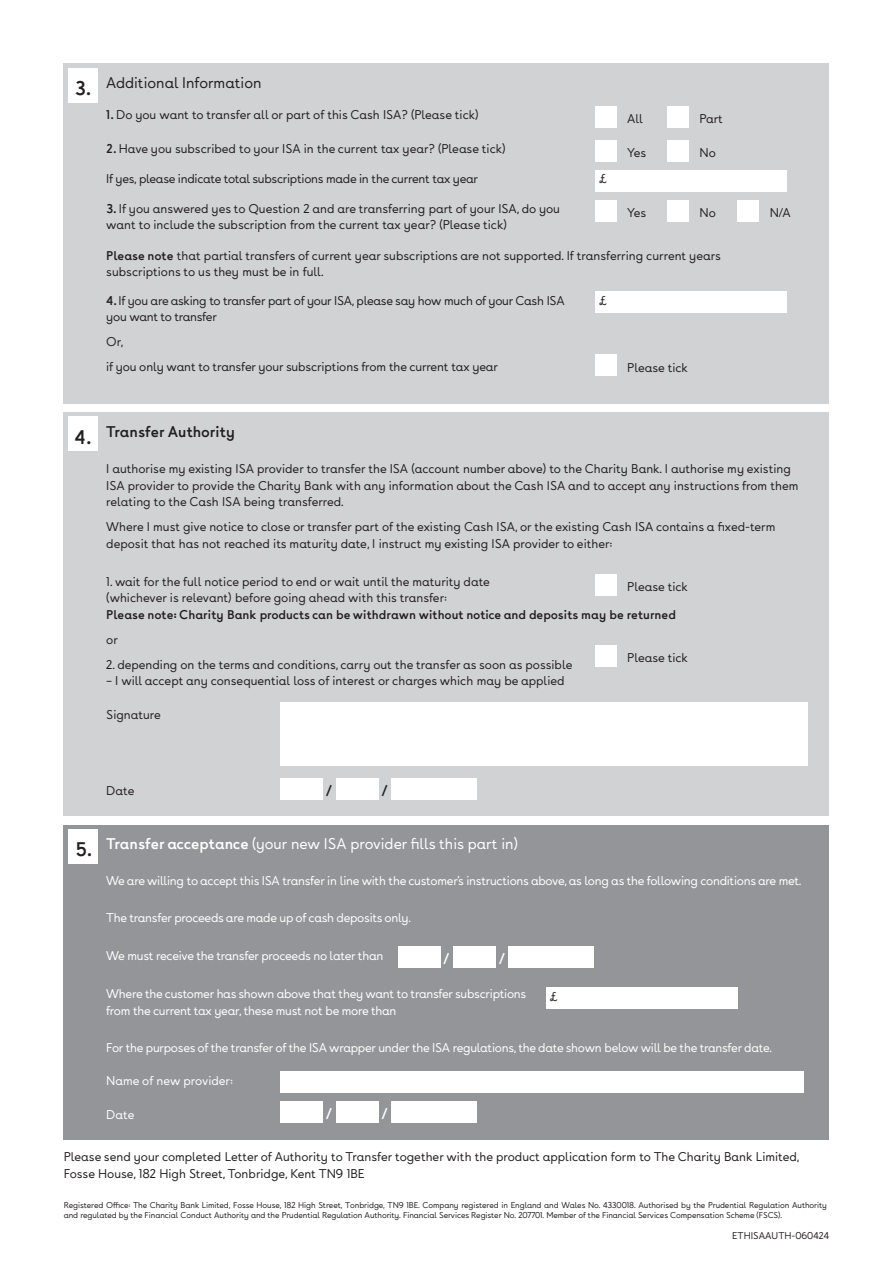
<style>
.page{position:relative;width:893px;height:1263px;background:#fff}
.page>*{position:absolute;margin:0;border:0;box-sizing:border-box;transform-origin:0 0}
.t1{font:700 21px "Buenos Aires";color:#231f20}
._02_Text_bold_para{font:500 16.5px "Buenos Aires";color:#fff}
._02_Text_bold_para-2{font:500 16.5px "Buenos Aires";color:#231f20}
._02_Text_bold_para-3{font:700 16.5px "Buenos Aires";color:#231f20}
.t2{font:700 16.5px "Buenos Aires";color:#fff}
._03_body{font:500 13.5px/16.5px "Buenos Aires";color:#231f20}
._03_body-2{font:500 13.5px/16.5px "Buenos Aires";letter-spacing:-.02em;color:#fff}
._03_body-3{font:500 13.5px/16.5px "Buenos Aires";letter-spacing:-.02em;color:#231f20}
._03_body-4{font:500 13.5px "Buenos Aires";color:#fff}
.t3{font:500 10.5px "Buenos Aires";color:#231f20}
.t4{font:500 9px/10.5px "Buenos Aires";letter-spacing:-.01em;color:#231f20}
.s1{font-weight:700}
</style>
<div class="page">
<div style="left:64px;top:412px;width:765px;height:404px;background:#d1d2d4"></div>
<div style="left:64px;top:64px;width:765px;height:340px;background:#d1d2d4"></div>
<div style="left:68px;top:68px;width:30px;height:34px;background:#fff"></div>
<div style="left:68px;top:417px;width:30px;height:34px;background:#fff"></div>
<div style="left:595px;top:170px;width:192px;height:21px;background:#fff"></div>
<div style="left:595px;top:292px;width:192px;height:21px;background:#fff"></div>
<div style="left:595px;top:106px;width:22px;height:22px;background:#fff"></div>
<div style="left:668px;top:106px;width:21px;height:22px;background:#fff"></div>
<div style="left:595px;top:140px;width:22px;height:22px;background:#fff"></div>
<div style="left:668px;top:140px;width:21px;height:22px;background:#fff"></div>
<div style="left:595px;top:355px;width:22px;height:21px;background:#fff"></div>
<div style="left:595px;top:574px;width:22px;height:21px;background:#fff"></div>
<div style="left:595px;top:645px;width:22px;height:21px;background:#fff"></div>
<div style="left:595px;top:200px;width:22px;height:21px;background:#fff"></div>
<div style="left:668px;top:200px;width:21px;height:21px;background:#fff"></div>
<div style="left:738px;top:200px;width:21px;height:21px;background:#fff"></div>
<div style="left:64px;top:825px;width:765px;height:315px;background:#939598"></div>
<div style="left:68px;top:829px;width:30px;height:34px;background:#fff"></div>
<div style="left:281px;top:778px;width:42px;height:21px;background:#fff"></div>
<div style="left:281px;top:1101px;width:42px;height:22px;background:#fff"></div>
<div style="left:398px;top:946px;width:43px;height:22px;background:#fff"></div>
<div style="left:336px;top:778px;width:42px;height:21px;background:#fff"></div>
<div style="left:336px;top:1101px;width:42px;height:22px;background:#fff"></div>
<div style="left:453px;top:946px;width:43px;height:22px;background:#fff"></div>
<div style="left:391px;top:778px;width:85px;height:21px;background:#fff"></div>
<div style="left:391px;top:1101px;width:85px;height:22px;background:#fff"></div>
<div style="left:509px;top:946px;width:85px;height:22px;background:#fff"></div>
<div style="left:281px;top:702px;width:527px;height:63px;background:#fff"></div>
<div style="left:546px;top:987px;width:191px;height:22px;background:#fff"></div>
<div style="left:281px;top:1071px;width:523px;height:22px;background:#fff"></div>
<p class="t1" style="left:75px;top:76px;width:18px">3.</p>
<p class="_02_Text_bold_para-2" style="left:106px;top:72px;width:157px">Additional Information</p>
<p class="_03_body" style="left:106px;top:106px;width:374px"><span class="s1">1.</span> Do you want to transfer all or part of this Cash ISA? (Please tick(</p>
<p class="_03_body" style="left:106px;top:140px;width:401px"><span class="s1">2.</span> Have you subscribed to your ISA in the current tax year? (Please tick(</p>
<p class="_03_body-3" style="left:106px;top:170px;width:373px">If yes, please indicate total subscriptions made in the current tax year</p>
<p class="_03_body" style="left:106px;top:200px;width:455px"><span class="s1">3.</span> If you answered yes to Question 2 and are transferring part of your ISA, do you want to include the subscription from the current tax year? (Please tick(</p>
<p class="_03_body" style="left:599px;top:170px;width:9px">£</p>
<p class="_03_body" style="left:627px;top:110px;width:17px">All</p>
<p class="_03_body" style="left:627px;top:144px;width:21px">Yes</p>
<p class="_03_body" style="left:627px;top:204px;width:21px">Yes</p>
<p class="_03_body" style="left:699px;top:110px;width:25px">Part</p>
<p class="_03_body" style="left:699px;top:144px;width:18px">No</p>
<p class="_03_body" style="left:699px;top:204px;width:18px">No</p>
<p class="_03_body" style="left:106px;top:246px;width:616px"><span class="s1">Please note</span> that partial transfers of current year subscriptions are not supported If. transferring current years subscriptions to us they must be in full.</p>
<p class="_03_body-3" style="left:106px;top:292px;width:460px"><span class="s1">4.</span>If you are asking to transfer part of your ISA, please say how much of your Cash ISA you want to transfer</p>
<p class="_03_body" style="left:106px;top:333px;width:19px">Or,</p>
<p class="_03_body" style="left:106px;top:358px;width:393px">if you only want to transfer your subscriptions from the current tax year</p>
<p class="_03_body" style="left:599px;top:292px;width:9px">£</p>
<p class="_03_body" style="left:627px;top:359px;width:62px">Please tick</p>
<p class="t1" style="left:75px;top:424px;width:18px">4.</p>
<p class="_02_Text_bold_para-3" style="left:106px;top:421px;width:130px">Transfer Authority</p>
<p class="_03_body" style="left:770px;top:204px;width:23px">N A/</p>
<p class="_03_body" style="left:106px;top:460px;width:694px">I authorise my existing ISA provider to transfer the ISA (account number above) to the Charity Bank I. authorise my existing<br>ISA provider to provide the Charity Bank with any information about the Cash ISA and to accept any instructions from them relating to the Cash ISA being transferred.</p>
<p class="_03_body" style="left:106px;top:518px;width:671px">Where I must give notice to close or transfer part of the existing Cash ISA, or the existing Cash ISA contains a fixed-term deposit that has not reached its maturity date I, instruct my existing ISA provider to either:</p>
<p class="_03_body" style="left:106px;top:572px;width:571px">1. wait for the full notice period to end or wait until the maturity date<br>(whichever is relevant) before going ahead with this transfer:<br><span class="s1">Please note: Charity Bank products can be withdrawn without notice and deposits may be returned</span></p>
<p class="_03_body" style="left:106px;top:630px;width:13px">or</p>
<p class="_03_body" style="left:106px;top:655px;width:468px">2. depending on the terms and conditions, carry out the transfer as soon as possible</p>
<p class="_03_body" style="left:106px;top:672px;width:460px">– I will accept any consequential loss of interest or charges which may be applied</p>
<p class="_03_body" style="left:627px;top:578px;width:62px">Please tick</p>
<p class="_03_body" style="left:627px;top:649px;width:62px">Please tick</p>
<p class="_03_body" style="left:106px;top:706px;width:56px">Signature</p>
<p class="_03_body" style="left:106px;top:782px;width:30px">Date</p>
<p class="_02_Text_bold_para-3" style="left:326px;top:780px;width:7px">/</p>
<p class="_02_Text_bold_para-3" style="left:382px;top:780px;width:7px">/</p>
<p class="t1" style="left:75px;top:837px;width:18px">5.</p>
<p class="_02_Text_bold_para" style="left:106px;top:833px;width:413px"><span class="s1">Transfer acceptance</span> (your new ISA provider fills this part in(</p>
<p class="_03_body-2" style="left:106px;top:872px;width:697px">We are willing to accept this ISA transfer in line with the customers’ instructions above,as long as the following conditions are met.</p>
<p class="_03_body-2" style="left:106px;top:909px;width:306px">The transfer proceeds are made up of cash deposits only.</p>
<p class="_03_body-2" style="left:106px;top:947px;width:278px">We must receive the transfer proceeds no later than</p>
<p class="_03_body-2" style="left:106px;top:985px;width:422px">Where the customer has shown above that they want to transfer subscriptions from the current tax year, these must not be more than</p>
<p class="_03_body-2" style="left:106px;top:1039px;width:667px">For the purposes of the transfer of the ISA wrapper under the ISA regulations, the date shown below will be the transfer date.</p>
<p class="t2" style="left:444px;top:949px;width:7px">/</p>
<p class="t2" style="left:500px;top:949px;width:7px">/</p>
<p class="_03_body" style="left:550px;top:987px;width:9px">£</p>
<p class="_03_body-4" style="left:106px;top:1072px;width:128px">Name of new provider:</p>
<p class="_03_body-2" style="left:106px;top:1105px;width:30px">Date</p>
<p class="t2" style="left:326px;top:1103px;width:7px">/</p>
<p class="t2" style="left:382px;top:1103px;width:7px">/</p>
<p class="_03_body" style="left:64px;top:1148px;width:737px">Please send your completed Letter of Authority to Transfer together with the product application form to The Charity Bank Limited,</p>
<p class="_03_body" style="left:64px;top:1164px;width:302px">Fosse House, 182 High Street, Tonbridge, Kent TN 19 BE</p>
<p class="t4" style="left:64px;top:1199px;width:765px">Registered Office: The Charity Bank Limited, Fosse House, 182 High Street, Tonbridge, TN 19 BE. Company registered in England and Wales No. 4330018. Authorised by the Prudential Regulation Authority and regulated by the Financial Conduct Authority and the Prudential Regulation Authority. Financial Services Register No. 207701. Member of the Financial Services Compensation Scheme (FSCS .(</p>
<p class="t3" style="left:732px;top:1229px;width:98px">ETHISAAUTH-060424</p>
</div>
